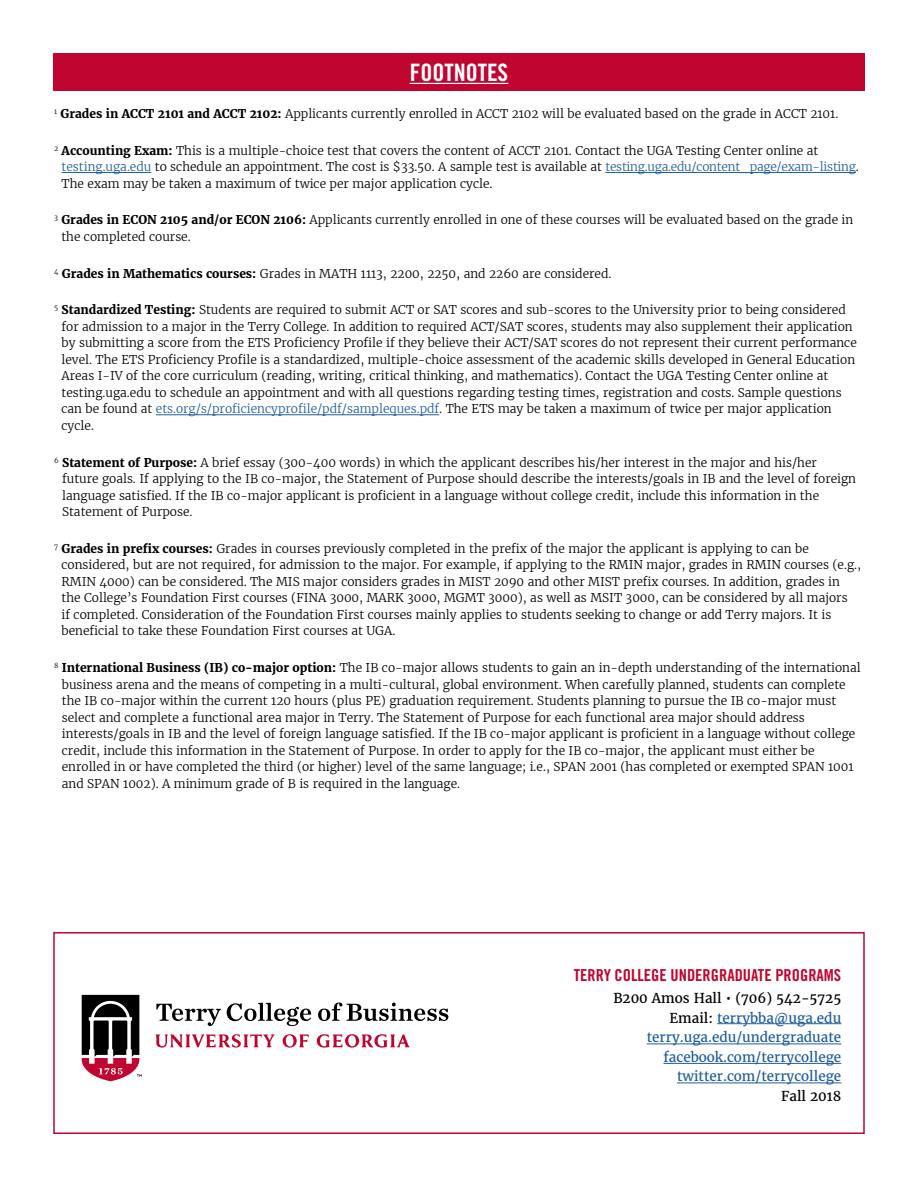
<style>
.page{position:relative;width:918px;height:1188px;background:#fff}
.page>*{position:absolute;margin:0;border:0;box-sizing:border-box;transform-origin:0 0}
.t1{font:24px "Trade Gothic LT Std Bd Cn 20";color:#fff}
.t2{font:16.5px "Trade Gothic LT Std Bd Cn 20";color:#c00630}
.t3{font:13.5px/19.5px "Merriweather";color:#215e9e;text-align:right}
.t4{font:13.5px "Merriweather";color:#000}
.t5{font:300 12px/16.5px "Merriweather";color:#000}
.s1{font-weight:700}
.s2{color:#215e9e}
.s3{color:#000}
</style>
<div class="page">
<div style="left:53px;top:54px;width:812px;height:37px;background:#c00630"></div>
<div style="left:53px;top:932px;width:812px;height:202px;border:2px solid #c00630"></div>
<svg style="left:81px;top:994px;width:61px;height:88px"></svg>
<svg style="left:156px;top:1004px;width:65px;height:22px"></svg>
<svg style="left:227px;top:1003px;width:84px;height:23px"></svg>
<svg style="left:318px;top:1003px;width:130px;height:18px"></svg>
<svg style="left:283px;top:1034px;width:26px;height:14px"></svg>
<svg style="left:155px;top:1034px;width:120px;height:14px"></svg>
<svg style="left:317px;top:1034px;width:93px;height:14px"></svg>
<hr style="left:717px;top:1023px;width:124px;height:1px;background:#215e9e">
<hr style="left:647px;top:1044px;width:194px;height:1px;background:#215e9e">
<hr style="left:663px;top:1063px;width:178px;height:1px;background:#215e9e">
<hr style="left:677px;top:1083px;width:164px;height:1px;background:#215e9e">
<hr style="left:410px;top:83px;width:98px;height:1px;background:#fff">
<hr style="left:62px;top:172px;width:89px;height:1px;background:#215e9e">
<hr style="left:605px;top:172px;width:251px;height:1px;background:#215e9e">
<hr style="left:156px;top:414px;width:283px;height:1px;background:#215e9e">
<h1 class="t1" style="left:410px;top:58px;width:100px">FOOTNOTES</h1>
<p class="t5" style="left:54px;top:105px;width:786px"><sup>1</sup> <span class="s1">Grades in ACCT 2101 and ACCT 2102:</span> Applicants currently enrolled in ACCT 2102 will be evaluated based on the grade in ACCT 2101.</p>
<p class="t5" style="left:62px;top:142px;width:799px;text-indent:-8px"><sup>2</sup> <span class="s1">Accounting Exam:</span> This is a multiple-choice test that covers the content of ACCT 2101. Contact the UGA Testing Center online at <span class="s2">testing.uga.edu</span> to schedule an appointment. The cost is $33.50. A sample test is available at <span class="s2">testing.uga.edu/content_page/exam-listing</span>.<br>The exam may be taken a maximum of twice per major application cycle.</p>
<p class="t5" style="left:61px;top:211px;width:793px;text-indent:-7px"><sup>3</sup> <span class="s1">Grades in ECON 2105 and/or ECON 2106:</span> Applicants currently enrolled in one of these courses will be evaluated based on the grade in the completed course.</p>
<p class="t5" style="left:54px;top:265px;width:559px"><sup>4</sup> <span class="s1">Grades in Mathematics courses:</span> Grades in MATH 1113, 2200, 2250, and 2260 are considered.</p>
<p class="t5" style="left:62px;top:301px;width:797px;text-indent:-8px"><sup>5</sup> <span class="s1">Standardized Testing:</span> Students are required to submit ACT or SAT scores and sub-scores to the University prior to being considered for admission to a major in the Terry College. In addition to required ACT/SAT scores, students may also supplement their application by submitting a score from the ETS Proficiency Profile if they believe their ACT/SAT scores do not represent their current performance level. The ETS Proficiency Profile is a standardized, multiple-choice assessment of the academic skills developed in General Education Areas I-IV of the core curriculum (reading, writing, critical thinking, and mathematics). Contact the UGA Testing Center online at testing.uga.edu to schedule an appointment and with all questions regarding testing times, registration and costs. Sample questions can be found at <span class="s2">ets.org/s/proficiencyprofile/pdf/sampleques.pdf</span>. The ETS may be taken a maximum of twice per major application cycle.</p>
<p class="t5" style="left:62px;top:454px;width:796px;text-indent:-8px"><sup>6</sup> <span class="s1">Statement of Purpose:</span> A brief essay (300-400 words) in which the applicant describes his/her interest in the major and his/her future goals. If applying to the IB co-major, the Statement of Purpose should describe the interests/goals in IB and the level of foreign language satisfied. If the IB co-major applicant is proficient in a language without college credit, include this information in the Statement of Purpose.</p>
<p class="t5" style="left:62px;top:540px;width:801px;text-indent:-8px"><sup>7</sup> <span class="s1">Grades in prefix courses:</span> Grades in courses previously completed in the prefix of the major the applicant is applying to can be considered, but are not required, for admission to the major. For example, if applying to the RMIN major, grades in RMIN courses (e.g., RMIN 4000) can be considered. The MIS major considers grades in MIST 2090 and other MIST prefix courses. In addition, grades in the College’s Foundation First courses (FINA 3000, MARK 3000, MGMT 3000), as well as MSIT 3000, can be considered by all majors<br>if completed. Consideration of the Foundation First courses mainly applies to students seeking to change or add Terry majors. It is beneficial to take these Foundation First courses at UGA.</p>
<p class="t5" style="left:62px;top:659px;width:800px;text-indent:-8px"><sup>8</sup> <span class="s1">International Business (IB) co-major option:</span> The IB co-major allows students to gain an in-depth understanding of the international business arena and the means of competing in a multi-cultural, global environment. When carefully planned, students can complete the IB co-major within the current 120 hours (plus PE) graduation requirement. Students planning to pursue the IB co-major must select and complete a functional area major in Terry. The Statement of Purpose for each functional area major should address interests/goals in IB and the level of foreign language satisfied. If the IB co-major applicant is proficient in a language without college credit, include this information in the Statement of Purpose. In order to apply for the IB co-major, the applicant must either be enrolled in or have completed the third (or higher) level of the same language; i.e., SPAN 2001 (has completed or exempted SPAN 1001 and SPAN 1002). A minimum grade of B is required in the language.</p>
<h2 class="t2" style="left:574px;top:965px;width:269px">TERRY COLLEGE UNDERGRADUATE PROGRAMS</h2>
<p class="t3" style="left:613px;top:989px;width:229px"><span class="s3">B200 Amos Hall • (706) 542-5725<br>Email:</span> terrybba@uga.edu terry.uga.edu/undergraduate facebook.com/terrycollege twitter.com/terrycollege</p>
<p class="t4" style="left:781px;top:1087px;width:62px">Fall 2018</p>
</div>
